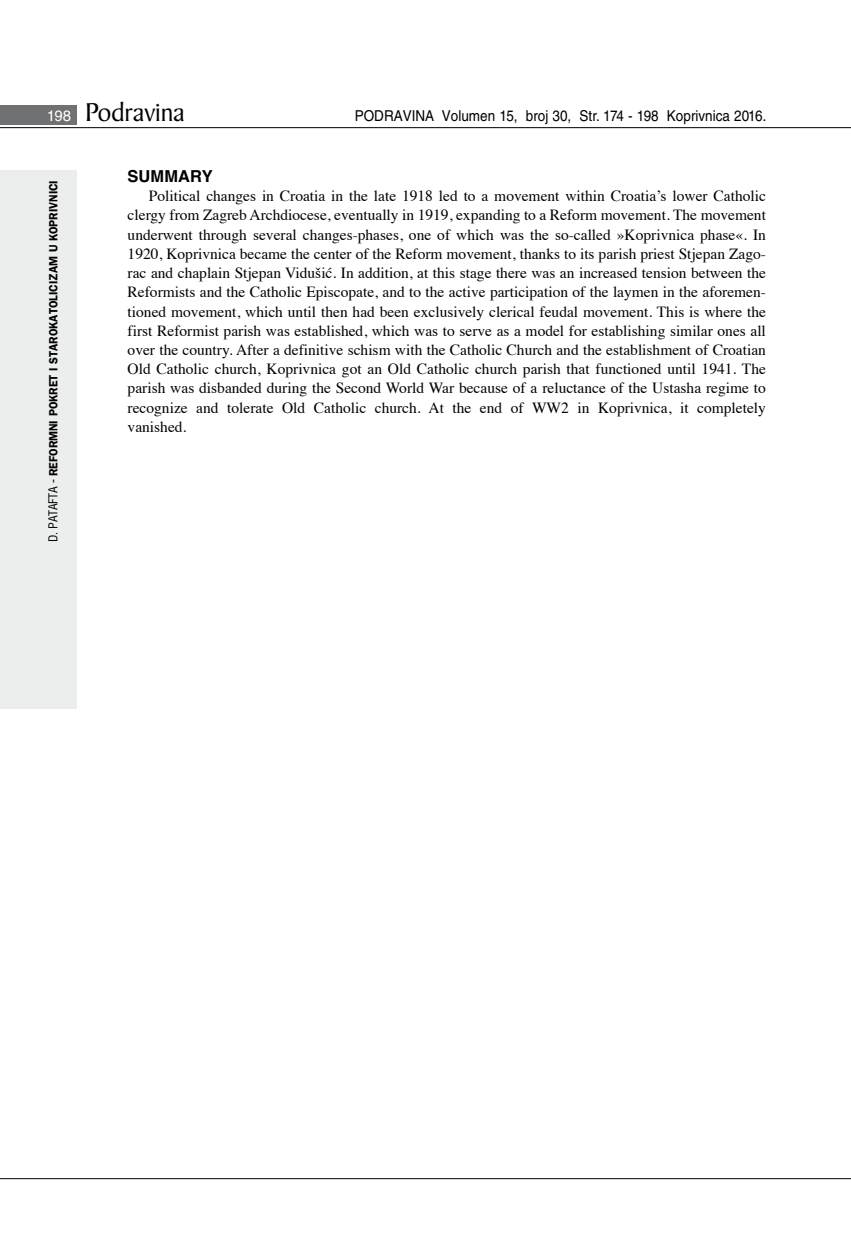
<style>
.page{position:relative;width:851px;height:1234px;background:#fff}
.page>*{position:absolute;margin:0;border:0;box-sizing:border-box;transform-origin:0 0}
.t1{font:27.6px "Baker Signet BT";color:#000}
.t2{font:700 16.5px "Helvetica LT Skin 29";color:#000}
.t3{font:15.45px/19.2px "Times";color:#000;text-align:justify}
.t4{font:15px "Helvetica LT Skin 29";color:#000;scale:.9 1}
.t5{font:600 12px "ITC Franklin Gothic Skin 29";letter-spacing:-.005em;color:#000;scale:.95 1}
.s1{font-family:"Helvetica LT Skin 29";font-size:15px;color:#fff}
.s2{font-family:"Helvetica LT Skin 29";font-weight:400;font-stretch:condensed}
</style>
<div class="page">
<div style="left:0;top:170px;width:77px;height:538px;background:#eceded"></div>
<div style="left:0;top:105px;width:77px;height:19px;background:#707172"></div>
<hr style="left:0;top:127px;width:850px;height:1px;background:#000">
<hr style="left:0;top:1177px;width:850px;height:1px;background:#000">
<h1 class="t1" style="left:47px;top:95px;width:139px"><span class="s1">198</span> Podravina</h1>
<p class="t4" style="left:355px;top:107px;width:459px">PODRAVINA Volumen 15, broj 30, Str. 174 - 198 Koprivnica 2016.</p>
<p class="t5" style="left:46px;top:542px;width:382px;rotate:-90deg"><span class="s2">D. PATAFTA -</span> REFORMNI POKRET I STAROKATOLICIZAM U KOPRIVNICI</p>
<p class="t2" style="left:128px;top:166px;width:87px">SUMMARY</p>
<p class="t3" style="left:128px;top:185px;width:639px;text-indent:21px">Political changes in Croatia in the late 1918 led to a movement within Croatia’s lower Catholic clergy from Zagreb Archdiocese, eventually in 1919, expanding to a Reform movement. The movement underwent through several changes-phases, one of which was the so-called »Koprivnica phase«. In 1920, Koprivnica became the center of the Reform movement, thanks to its parish priest Stjepan Zago&shy;rac and chaplain Stjepan Vidušić. In addition, at this stage there was an increased tension between the Reformists and the Catholic Episcopate, and to the active participation of the laymen in the aforemen&shy;tioned movement, which until then had been exclusively clerical feudal movement. This is where the first Reformist parish was established, which was to serve as a model for establishing similar ones all over the country. After a definitive schism with the Catholic Church and the establishment of Croatian Old Catholic church, Koprivnica got an Old Catholic church parish that functioned until 1941. The parish was disbanded during the Second World War because of a reluctance of the Ustasha regime to recognize and tolerate Old Catholic church. At the end of WW2 in Koprivnica, it completely vanished.</p>
</div>
